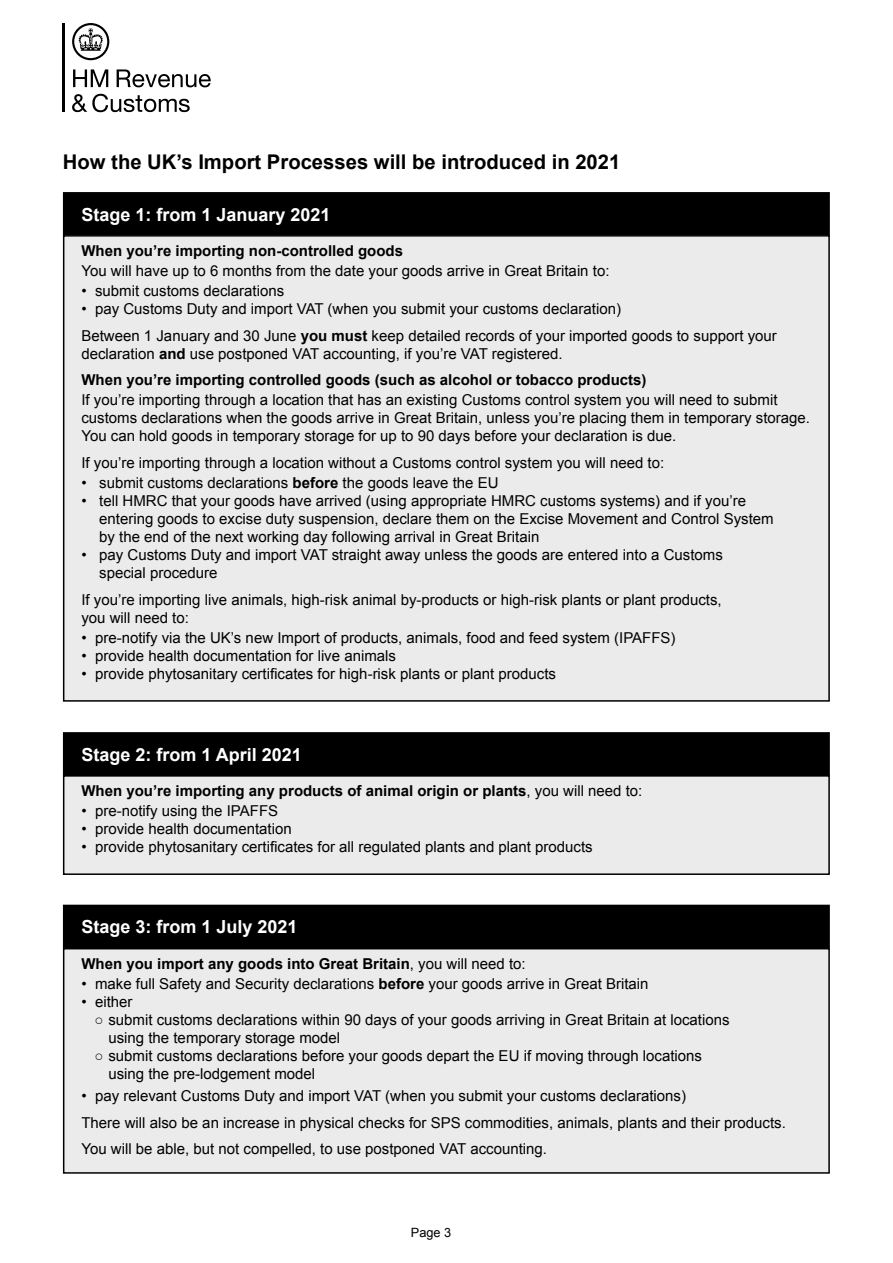
<style>
.page{position:relative;width:893px;height:1263px;background:#fff}
.page>*{position:absolute;margin:0;border:0;box-sizing:border-box;transform-origin:0 0}
.t1{font:700 20.25px "Arial";color:#000}
.t2{font:700 18px "Arial";color:#fff}
.t3{font:15px/18px "Arial";color:#000}
.t4{font:700 15px/26.5px "Arial";color:#000}
.t5{font:12.75px "Arial";color:#000}
.s1{font-weight:700}
.s2{font-weight:400}
</style>
<div class="page">
<div style="left:64px;top:193px;width:765px;height:42px;background:#000"></div>
<div style="left:63px;top:192px;width:767px;height:44px;border:2px solid #000"></div>
<div style="left:64px;top:236px;width:765px;height:465px;background:#ebebec"></div>
<div style="left:63px;top:235px;width:767px;height:467px;border:2px solid #000"></div>
<div style="left:64px;top:733px;width:765px;height:42px;background:#000"></div>
<div style="left:63px;top:732px;width:767px;height:44px;border:2px solid #000"></div>
<div style="left:64px;top:776px;width:765px;height:98px;background:#ebebec"></div>
<div style="left:63px;top:775px;width:767px;height:100px;border:2px solid #000"></div>
<div style="left:64px;top:905px;width:765px;height:43px;background:#000"></div>
<div style="left:64px;top:949px;width:765px;height:224px;background:#ebebec"></div>
<div style="left:63px;top:948px;width:767px;height:226px;border:2px solid #000"></div>
<svg style="left:73px;top:69px;width:35px;height:18px"></svg>
<svg style="left:117px;top:69px;width:94px;height:18px"></svg>
<svg style="left:72px;top:94px;width:118px;height:18px"></svg>
<hr style="left:62px;top:23px;width:2px;height:89px;background:#000">
<svg style="left:72px;top:23px;width:37px;height:37px"></svg>
<h1 class="t1" style="left:63px;top:148px;width:559px">How the UK’s Import Processes will be introduced in 2021</h1>
<p class="t2" style="left:81px;top:202px;width:251px">Stage 1: from 1 January 2021</p>
<p class="t4" style="left:81px;top:238px;width:323px">When you’re importing non-controlled goods</p>
<p class="t3" style="left:81px;top:262px;width:530px">You will have up to 6 months from the date your goods arrive in Great Britain to:</p>
<p class="t3" style="left:81px;top:282px;width:204px">• submit customs declarations</p>
<p class="t3" style="left:81px;top:296px;width:697px;line-height:26.5px">• pay Customs Duty and import VAT (when you submit your customs declaration)<br>Between 1 January and 30 June <span class="s1">you must</span> keep detailed records of your imported goods to support your</p>
<p class="t4" style="left:81px;top:341px;width:567px"><span class="s2">declaration</span> and <span class="s2">use postponed VAT accounting, if you’re VAT registered.<br></span>When you’re importing controlled goods (such as alcohol or tobacco products)</p>
<p class="t3" style="left:81px;top:391px;width:730px">If you’re importing through a location that has an existing Customs control system you will need to submit customs declarations when the goods arrive in Great Britain, unless you’re placing them in temporary storage.<br>You can hold goods in temporary storage for up to 90 days before your declaration is due.</p>
<p class="t3" style="left:81px;top:454px;width:584px">If you’re importing through a location without a Customs control system you will need to:</p>
<p class="t3" style="left:81px;top:474px;width:419px">• submit customs declarations <span class="s1">before</span> the goods leave the EU</p>
<p class="t3" style="left:99px;top:492px;width:676px;text-indent:-18px">• tell HMRC that your goods have arrived (using appropriate HMRC customs systems) and if you’re entering goods to excise duty suspension, declare them on the Excise Movement and Control System by the end of the next working day following arrival in Great Britain</p>
<p class="t3" style="left:99px;top:546px;width:625px;text-indent:-18px">• pay Customs Duty and import VAT straight away unless the goods are entered into a Customs special procedure</p>
<p class="t3" style="left:81px;top:590px;width:642px">If you’re importing live animals, high-risk animal by-products or high-risk plants or plant products, you will need to:</p>
<p class="t3" style="left:81px;top:629px;width:596px">• pre-notify via the UK’s new Import of products, animals, food and feed system (IPAFFS)</p>
<p class="t3" style="left:81px;top:647px;width:316px">• provide health documentation for live animals</p>
<p class="t3" style="left:81px;top:665px;width:476px">• provide phytosanitary certificates for high-risk plants or plant products</p>
<p class="t2" style="left:81px;top:742px;width:222px">Stage 2: from 1 April 2021</p>
<p class="t4" style="left:81px;top:778px;width:562px">When you’re importing any products of animal origin or plants<span class="s2">, you will need to:</span></p>
<p class="t3" style="left:81px;top:802px;width:198px">• pre-notify using the IPAFFS</p>
<p class="t3" style="left:81px;top:820px;width:212px">• provide health documentation</p>
<p class="t3" style="left:81px;top:838px;width:513px">• provide phytosanitary certificates for all regulated plants and plant products</p>
<p class="t2" style="left:81px;top:915px;width:218px">Stage 3: from 1 July 2021</p>
<p class="t4" style="left:81px;top:951px;width:446px">When you import any goods into Great Britain<span class="s2">, you will need to:</span></p>
<p class="t3" style="left:81px;top:975px;width:569px">• make full Safety and Security declarations <span class="s1">before</span> your goods arrive in Great Britain</p>
<p class="t3" style="left:81px;top:993px;width:53px">• either</p>
<p class="t3" style="left:108px;top:1011px;width:623px;text-indent:-14px">○ submit customs declarations within 90 days of your goods arriving in Great Britain at locations using the temporary storage model</p>
<p class="t3" style="left:108px;top:1047px;width:595px;text-indent:-14px">○ submit customs declarations before your goods depart the EU if moving through locations using the pre-lodgement model</p>
<p class="t3" style="left:81px;top:1083px;width:706px;line-height:26.5px">• pay relevant Customs Duty and import VAT (when you submit your customs declarations)<br>There will also be an increase in physical checks for SPS commodities, animals, plants and their products.<br>You will be able, but not compelled, to use postponed VAT accounting.</p>
<p class="t5" style="left:411px;top:1224px;width:42px">Page 3</p>
</div>
